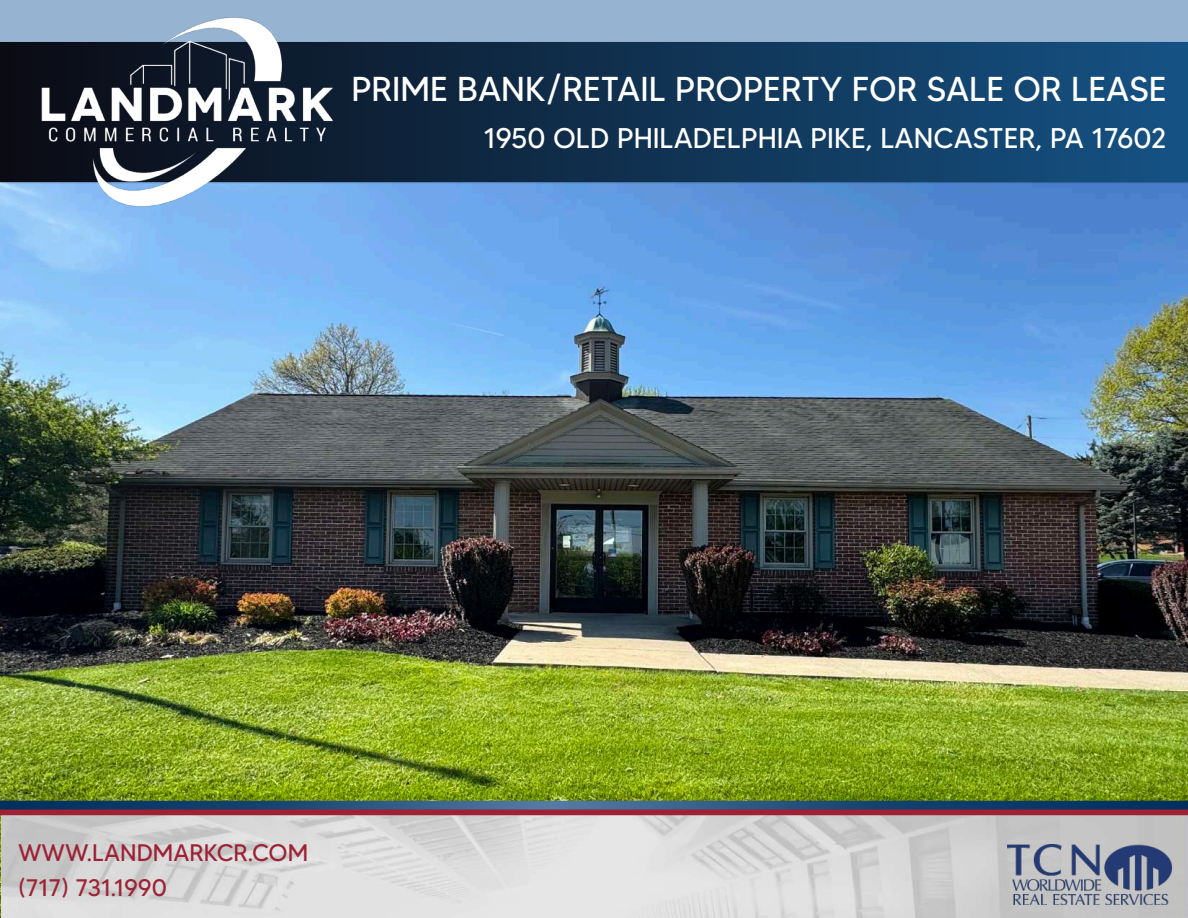
<style>
.page{position:relative;width:1188px;height:918px;background:#fff}
.page>*{position:absolute;margin:0;border:0;box-sizing:border-box;transform-origin:0 0}
.t1{font:34.5px "MADETOMMY";color:#fff}
.t2{font:28.5px "MADETOMMY";color:#fff}
.t3{font:23.85px/34.3px "MADETOMMY";color:#9d2235}
</style>
<div class="page">
<img style="left:0;top:184px;width:1188px;height:734px">
<div style="left:0;top:0;width:1188px;height:138px;background:#96b3d2"></div>
<img style="left:0;top:42px;width:1188px;height:142px">
<svg style="left:0;top:43px;width:1188px;height:138px;background:#113658"></svg>
<img style="left:38px;top:17px;width:298px;height:193px">
<img style="left:1px;top:815px;width:1187px;height:103px">
<svg style="left:0;top:809px;width:1188px;height:6px;background:#92253a"></svg>
<svg style="left:0;top:801px;width:1188px;height:8px;background:#214c79"></svg>
<img style="left:1008px;top:844px;width:163px;height:60px">
<p class="t1" style="left:351px;top:77px;width:817px">PRIME BANK/RETAIL PROPERTY FOR SALE OR LEASE</p>
<p class="t2" style="left:484px;top:128px;width:684px">1950 OLD PHILADELPHIA PIKE, LANCASTER, PA 17602</p>
<p class="t3" style="left:18px;top:838px;width:292px">WWW.LANDMARKCR.COM (717) 731.1990</p>
</div>
